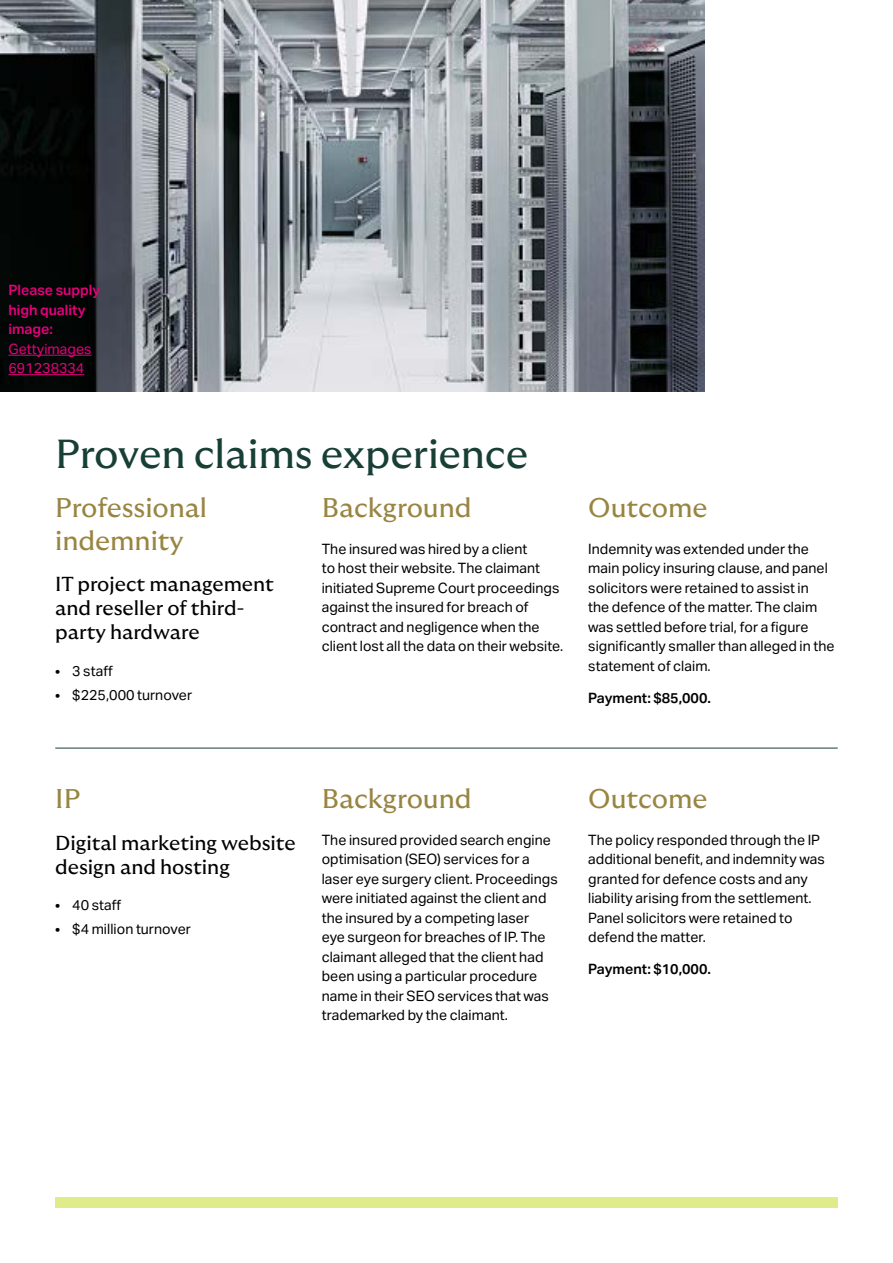
<style>
.page{position:relative;width:893px;height:1263px;background:#fff}
.page>*{position:absolute;margin:0;border:0;box-sizing:border-box;transform-origin:0 0}
.t1{font:40.5px "GT Ultra Median";letter-spacing:-.005em;color:#173f35}
.t2{font:27px/32.4px "GT Ultra Median";color:#998542}
.t3{font:20.25px/24.3px "GT Ultra Median";color:#000}
.t4{font:14.25px/19.5px "Aktiv Grotesk";color:#000}
.t5{font:600 14.25px "Aktiv Grotesk";color:#000}
.t6{font:600 14.25px/19.5px "Aktiv Grotesk";color:#e6007d}
.t7{font:14.25px/19.5px "Aktiv Grotesk";color:#e6007d}
</style>
<div class="page">
<hr style="left:55px;top:748px;width:783px;height:1px;background:#173f35">
<div style="left:55px;top:1197px;width:783px;height:11px;background:#e0ec89"></div>
<img style="left:0;top:0;width:704px;height:391px">
<hr style="left:9px;top:355px;width:83px;height:1px;background:#e6007d">
<hr style="left:9px;top:374px;width:75px;height:1px;background:#e6007d">
<p class="t6" style="left:9px;top:281px;width:93px">Please supply high quality image:</p>
<p class="t7" style="left:9px;top:339px;width:85px">Gettyimages<br>691238334</p>
<h1 class="t1" style="left:55px;top:431px;width:474px">Proven claims experience</h1>
<h2 class="t2" style="left:55px;top:492px;width:153px">Professional indemnity</h2>
<h3 class="t3" style="left:55px;top:572px;width:220px">IT project management and reseller of third&shy;party hardware</h3>
<p class="t4" style="left:55px;top:661px;width:59px">• 3 staff</p>
<p class="t4" style="left:55px;top:685px;width:138px">• $225,000 turnover</p>
<h2 class="t2" style="left:322px;top:492px;width:152px">Background</h2>
<p class="t4" style="left:322px;top:539px;width:243px">The insured was hired by a client<br>to host their website. The claimant initiated Supreme Court proceedings against the insured for breach of contract and negligence when the client lost all the data on their website.</p>
<h2 class="t2" style="left:588px;top:492px;width:121px">Outcome</h2>
<p class="t4" style="left:588px;top:539px;width:248px">Indemnity was extended under the main policy insuring clause, and panel solicitors were retained to assist in<br>the defence of the matter. The claim was settled before trial, for a figure significantly smaller than alleged in the statement of claim.</p>
<p class="t5" style="left:588px;top:690px;width:124px">Payment: $85,000.</p>
<h2 class="t2" style="left:55px;top:783px;width:27px">IP</h2>
<h3 class="t3" style="left:55px;top:830px;width:242px">Digital marketing website design and hosting</h3>
<p class="t4" style="left:55px;top:896px;width:68px">• 40 staff</p>
<p class="t4" style="left:55px;top:919px;width:137px">• $4 million turnover</p>
<h2 class="t2" style="left:322px;top:783px;width:152px">Background</h2>
<p class="t4" style="left:322px;top:830px;width:238px">The insured provided search engine optimisation (SEO) services for a laser eye surgery client. Proceedings were initiated against the client and the insured by a competing laser<br>eye surgeon for breaches of IP. The claimant alleged that the client had been using a particular procedure name in their SEO services that was trademarked by the claimant.</p>
<h2 class="t2" style="left:588px;top:783px;width:121px">Outcome</h2>
<p class="t4" style="left:588px;top:830px;width:238px">The policy responded through the IP additional benefit, and indemnity was granted for defence costs and any liability arising from the settlement.<br>Panel solicitors were retained to defend the matter.</p>
<p class="t5" style="left:588px;top:961px;width:124px">Payment: $10,000.</p>
</div>
